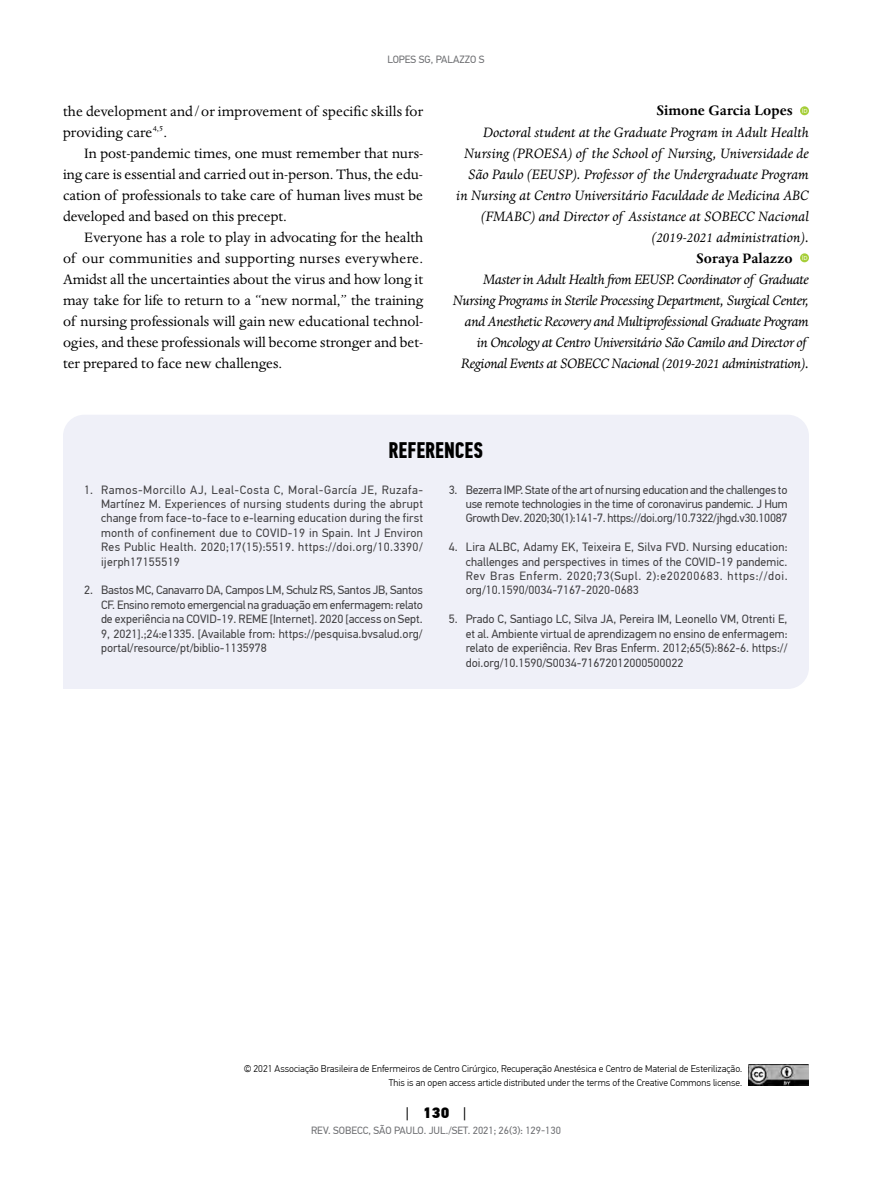
<style>
.page{position:relative;width:893px;height:1191px;background:#fff}
.page>*{position:absolute;margin:0;border:0;box-sizing:border-box;transform-origin:0 0}
.t1{font:700 22.5px "PF Din Text Comp Pro";color:#000}
.t2{font:15.75px/21px "Dante MT Std";color:#000;text-align:justify}
.t3{font:italic 15.75px/21px "Dante MT Std";letter-spacing:-.025em;color:#000;text-align:right}
.t4{font:italic 15.75px/21px "Dante MT Std";color:#000;text-align:right}
.t5{font:700 15.75px "Dante MT Std";color:#000}
.t6{font:900 15px "PF Din Text Pro";color:#000}
.t7{font:12px/14.4px "PF Din Text Pro";color:#414042;text-align:justify}
.t8{font:10.5px "PF Din Text Pro";color:#6d6e71}
.t9{font:300 9.75px/13.5px "PF Din Text Pro";color:#000;text-align:right}
.s1{font-weight:400}
</style>
<div class="page">
<svg style="left:800px;top:106px;width:9px;height:9px"></svg>
<svg style="left:802px;top:108px;width:5px;height:5px"></svg>
<svg style="left:800px;top:253px;width:9px;height:9px"></svg>
<svg style="left:802px;top:255px;width:5px;height:5px"></svg>
<div style="left:63px;top:415px;width:746px;height:274px;background:#eff0f8"></div>
<img style="left:748px;top:1064px;width:61px;height:22px">
<p class="t8" style="left:387px;top:53px;width:98px">LOPES SG, PALAZZO S</p>
<h2 class="t2" style="left:63px;top:100px;width:362px">the development and/or improvement of specific skills for providing care<sup>4,5</sup>.</h2>
<h2 class="t2" style="left:63px;top:142px;width:362px;text-indent:21px">In post-pandemic times, one must remember that nurs&shy;ing care is essential and carried out in-person. Thus, the edu&shy;cation of professionals to take care of human lives must be developed and based on this precept.</h2>
<p class="t2" style="left:63px;top:226px;width:362px;text-indent:21px">Everyone has a role to play in advocating for the health of our communities and supporting nurses everywhere.<br>Amidst all the uncertainties about the virus and how long it may take for life to return to a “new normal,” the training of nursing professionals will gain new educational technol&shy;ogies, and these professionals will become stronger and bet&shy;ter prepared to face new challenges.</p>
<h2 class="t5" style="left:656px;top:102px;width:138px">Simone Garcia Lopes</h2>
<p class="t4" style="left:456px;top:122px;width:354px">Doctoral student at the Graduate Program in Adult Health Nursing (PROESA) of the School of Nursing, Universidade de São Paulo (EEUSP). Professor of the Undergraduate Program in Nursing at Centro Universitário Faculdade de Medicina ABC (FMABC) and Director of Assistance at SOBECC Nacional (2019-2021 administration).</p>
<h2 class="t5" style="left:696px;top:249px;width:98px">Soraya Palazzo</h2>
<p class="t3" style="left:453px;top:269px;width:357px">Master in Adult Health from EEUSP. Coordinator of Graduate Nursing Programs in Sterile Processing Department, Surgical Center, and Anesthetic Recovery and Multiprofessional Graduate Program in Oncology at Centro Universitário São Camilo and Director of Regional Events at SOBECC Nacional (2019-2021 administration).</p>
<h1 class="t1" style="left:389px;top:437px;width:96px">REFERENCES</h1>
<p class="t7" style="left:101px;top:482px;width:324px;text-indent:-17px">1. Ramos-Morcillo AJ, Leal-Costa C, Moral-García JE, Ruzafa-Martínez M. Experiences of nursing students during the abrupt change from face-to-face to e-learning education during the first month of confinement due to COVID-19 in Spain. Int J Environ Res Public Health. 2020;17(15):5519. https://doi.org/10.3390/ ijerph17155519</p>
<p class="t7" style="left:101px;top:583px;width:324px;text-indent:-17px">2. Bastos MC, Canavarro DA, Campos LM, Schulz RS, Santos JB, Santos CF. Ensino remoto emergencial na graduação em enfermagem: relato de experiência na COVID-19. REME [Internet]. 2020 [access on Sept.<br>9, 2021].;24:e1335. [Available from: https://pesquisa.bvsalud.org/ portal/resource/pt/biblio-1135978</p>
<p class="t7" style="left:466px;top:482px;width:323px;text-indent:-17px">3. Bezerra IMP. State of the art of nursing education and the challenges to use remote technologies in the time of coronavirus pandemic. J Hum Growth Dev. 2020;30(1):141-7. https://doi.org/10.7322/jhgd.v30.10087</p>
<p class="t7" style="left:466px;top:540px;width:324px;text-indent:-17px">4. Lira ALBC, Adamy EK, Teixeira E, Silva FVD. Nursing education: challenges and perspectives in times of the COVID-19 pandemic.<br>Rev Bras Enferm. 2020;73(Supl. 2):e20200683. https://doi. org/10.1590/0034-7167-2020-0683</p>
<p class="t7" style="left:466px;top:612px;width:323px;text-indent:-17px">5. Prado C, Santiago LC, Silva JA, Pereira IM, Leonello VM, Otrenti E, et al. Ambiente virtual de aprendizagem no ensino de enfermagem: relato de experiência. Rev Bras Enferm. 2012;65(5):862-6. https:// doi.org/10.1590/S0034-71672012000500022</p>
<p class="t9" style="left:244px;top:1062px;width:500px">© 2021 Associação Brasileira de Enfermeiros de Centro Cirúrgico, Recuperação Anestésica e Centro de Material de Esterilização.<br>This is an open access article distributed under the terms of the Creative Commons license.</p>
<p class="t6" style="left:406px;top:1102px;width:62px"><span class="s1">|</span> 130 <span class="s1">|</span></p>
<p class="t8" style="left:311px;top:1124px;width:251px">REV. SOBECC, SÃO PAULO. JUL./SET. 2021; 26(3): 129-130</p>
</div>
